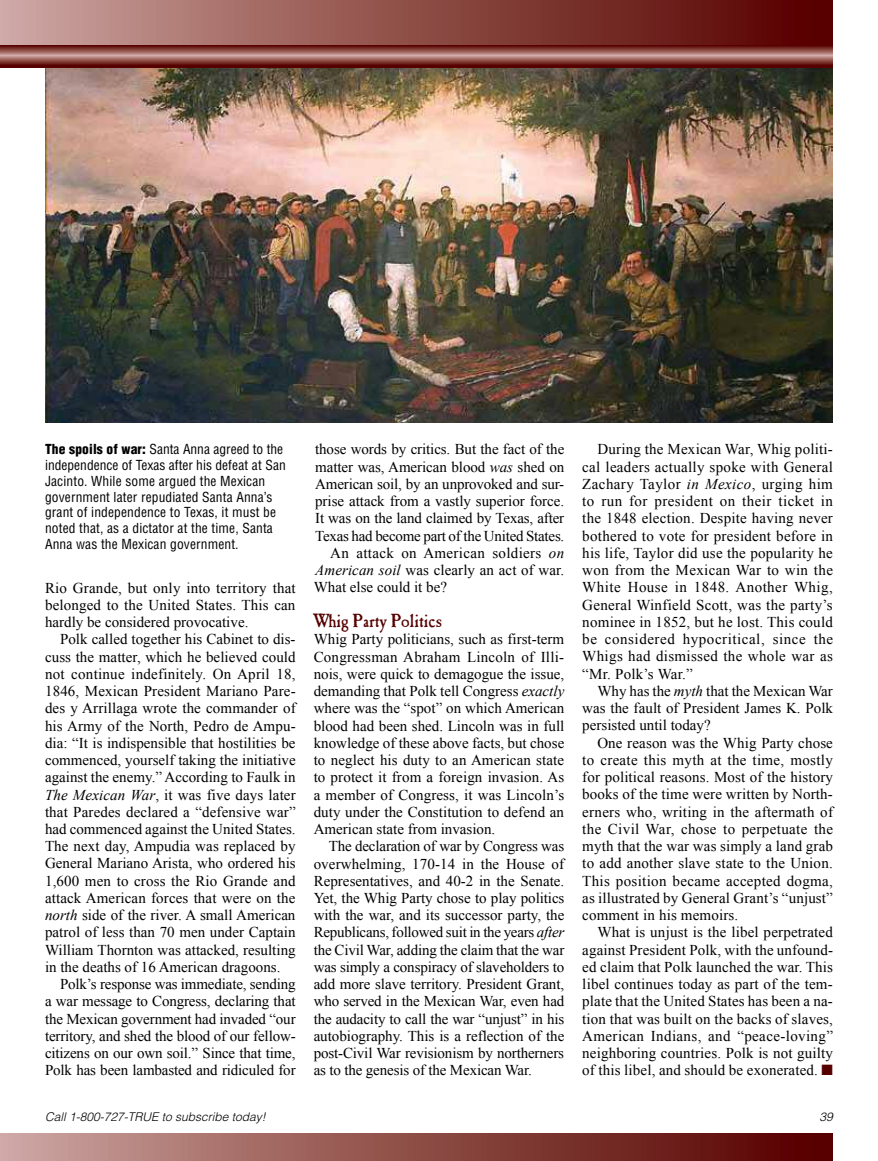
<style>
.page{position:relative;width:878px;height:1161px;background:#fff}
.page>*{position:absolute;margin:0;border:0;box-sizing:border-box;transform-origin:0 0}
.t1{font:18px "Caslon Antique";color:#560000}
.t2{font:15px/17.2px "Times New Roman";color:#000;text-align:justify}
.t3{font:15px "Times New Roman";letter-spacing:.02em;color:#000}
.t4{font:condensed 13.5px/15.8px "Helvetica";letter-spacing:.01em;color:#000}
.t5{font:italic 300 12px "Helvetica";color:#000}
.s1{font-weight:900}
.s2{font-style:italic}
.s3{color:#560000}
</style>
<div class="page">
<img style="left:45px;top:68px;width:787px;height:354px">
<div style="left:0;top:0;width:832px;height:57px;background:linear-gradient(to right,#cca49e,#530000)"></div>
<div style="left:0;top:1134px;width:832px;height:27px;background:linear-gradient(to right,#cba39d,#530000)"></div>
<svg style="left:0;top:45px;width:832px;height:23px;background:#894743"></svg>
<p class="t4" style="left:45px;top:442px;width:242px"><span class="s1">The spoils of war:</span> Santa Anna agreed to the independence of Texas after his defeat at San Jacinto. While some argued the Mexican government later repudiated Santa Anna’s grant of independence to Texas, it must be noted that, as a dictator at the time, Santa Anna was the Mexican government.</p>
<p class="t2" style="left:45px;top:579px;width:252px">Rio Grande, but only into territory that belonged to the United States. This can hardly be considered provocative.</p>
<p class="t2" style="left:45px;top:631px;width:252px;text-indent:15px">Polk called together his Cabinet to dis&shy;cuss the matter, which he believed could not continue indefinitely. On April 18, 1846, Mexican President Mariano Pare&shy;des y Arrillaga wrote the commander of his Army of the North, Pedro de Ampu&shy;dia: “It is indispensible that hostilities be commenced, yourself taking the initiative against the enemy.” According to Faulk in <span class="s2">The Mexican War</span>, it was five days later that Paredes declared a “defensive war” had commenced against the United States.<br>The next day, Ampudia was replaced by General Mariano Arista, who ordered his 1,600 men to cross the Rio Grande and attack American forces that were on the <span class="s2">north</span> side of the river. A small American patrol of less than 70 men under Captain William Thornton was attacked, resulting in the deaths of 16 American dragoons.</p>
<p class="t2" style="left:45px;top:976px;width:252px;text-indent:15px">Polk’s response was immediate, sending a war message to Congress, declaring that the Mexican government had invaded “our territory, and shed the blood of our fellow&shy;citizens on our own soil.” Since that time, Polk has been lambasted and ridiculed for</p>
<p class="t2" style="left:315px;top:441px;width:251px">those words by critics. But the fact of the</p>
<p class="t2" style="left:315px;top:458px;width:251px">matter was, American blood <span class="s2">was</span> shed on</p>
<p class="t2" style="left:315px;top:475px;width:250px">American soil, by an unprovoked and sur-</p>
<p class="t2" style="left:315px;top:493px;width:250px">prise attack from a vastly superior force.</p>
<p class="t2" style="left:315px;top:510px;width:250px">It was on the land claimed by Texas, after</p>
<p class="t2" style="left:315px;top:527px;width:251px">Texas had become part of the United States.</p>
<p class="t3" style="left:330px;top:545px;width:235px">An attack on American soldiers <span class="s2">on</span></p>
<p class="t2" style="left:315px;top:562px;width:250px"><span class="s2">American soil</span> was clearly an act of war.</p>
<p class="t2" style="left:314px;top:579px;width:135px">What else could it be?</p>
<p class="t1" style="left:314px;top:614px;width:130px">Whig Party Politics</p>
<p class="t2" style="left:314px;top:631px;width:252px">Whig Party politicians, such as first-term Congressman Abraham Lincoln of Illi&shy;nois, were quick to demagogue the issue, demanding that Polk tell Congress <span class="s2">exactly </span>where was the “spot” on which American blood had been shed. Lincoln was in full knowledge of these above facts, but chose to neglect his duty to an American state to protect it from a foreign invasion. As a member of Congress, it was Lincoln’s duty under the Constitution to defend an American state from invasion.</p>
<p class="t2" style="left:314px;top:838px;width:252px;text-indent:15px">The declaration of war by Congress was overwhelming, 170-14 in the House of Representatives, and 40-2 in the Senate.<br>Yet, the Whig Party chose to play politics with the war, and its successor party, the Republicans, followed suit in the years <span class="s2">after </span>the Civil War, adding the claim that the war was simply a conspiracy of slaveholders to add more slave territory. President Grant, who served in the Mexican War, even had the audacity to call the war “unjust” in his autobiography. This is a reflection of the post-Civil War revisionism by northerners as to the genesis of the Mexican War.</p>
<p class="t2" style="left:582px;top:441px;width:252px;text-indent:15px">During the Mexican War, Whig politi&shy;cal leaders actually spoke with General Zachary Taylor <span class="s2">in Mexico</span>, urging him to run for president on their ticket in the 1848 election. Despite having never bothered to vote for president before in his life, Taylor did use the popularity he won from the Mexican War to win the White House in 1848. Another Whig, General Winfield Scott, was the party’s nominee in 1852, but he lost. This could be considered hypocritical, since the Whigs had dismissed the whole war as “Mr. Polk’s War.”</p>
<p class="t2" style="left:582px;top:682px;width:252px;text-indent:15px">Why has the <span class="s2">myth</span> that the Mexican War was the fault of President James K. Polk persisted until today?</p>
<p class="t2" style="left:582px;top:734px;width:252px;text-indent:15px">One reason was the Whig Party chose to create this myth at the time, mostly for political reasons. Most of the history books of the time were written by North&shy;erners who, writing in the aftermath of the Civil War, chose to perpetuate the myth that the war was simply a land grab to add another slave state to the Union.<br>This position became accepted dogma, as illustrated by General Grant’s “unjust” comment in his memoirs.</p>
<p class="t2" style="left:582px;top:924px;width:252px;text-indent:15px">What is unjust is the libel perpetrated against President Polk, with the unfound&shy;ed claim that Polk launched the war. This libel continues today as part of the tem&shy;plate that the United States has been a na&shy;tion that was built on the backs of slaves, American Indians, and “peace-loving” neighboring countries. Polk is not guilty of this libel, and should be exonerated. <span class="s3">■</span></p>
<p class="t5" style="left:45px;top:1110px;width:224px">Call 1-800-727-TRUE to subscribe today !</p>
<p class="t5" style="left:819px;top:1110px;width:17px">39</p>
</div>
